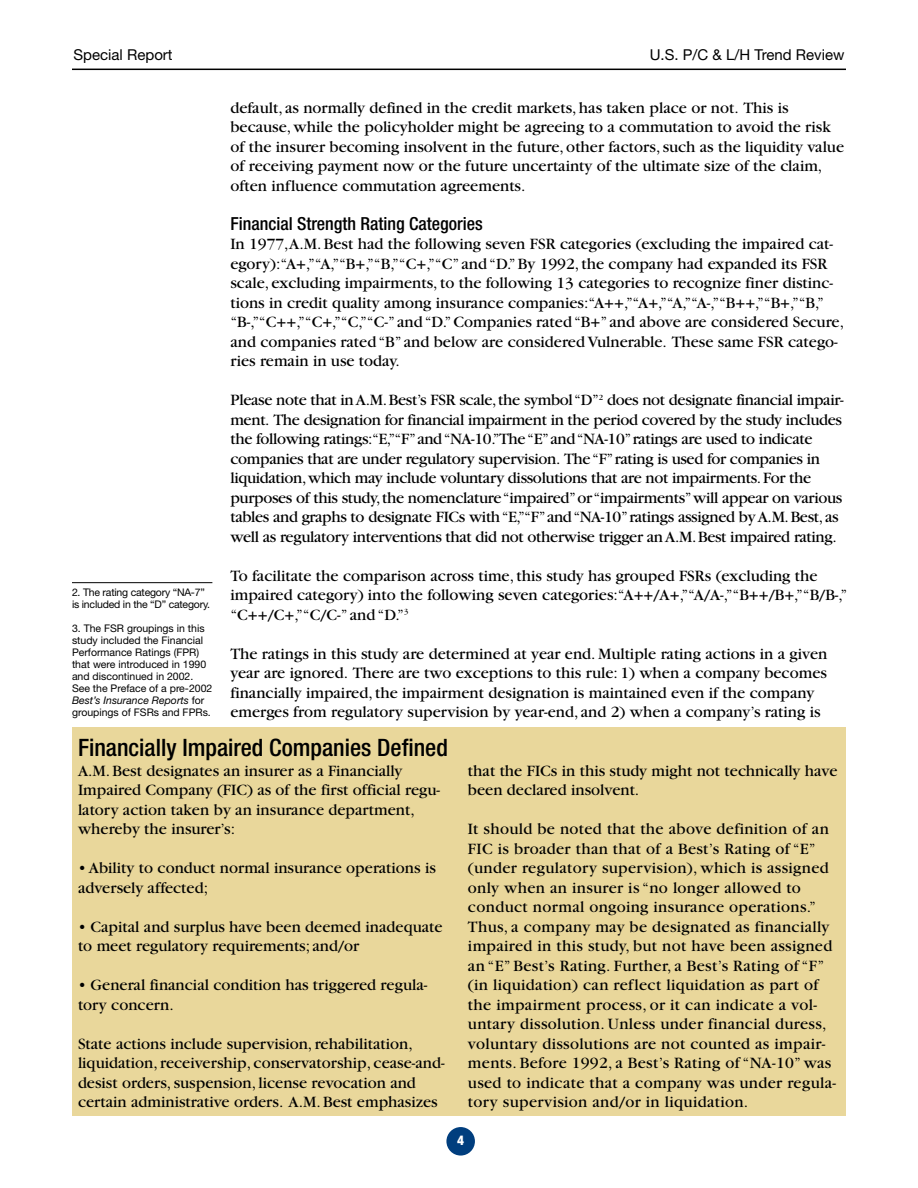
<style>
.page{position:relative;width:918px;height:1188px;background:#fff}
.page>*{position:absolute;margin:0;border:0;box-sizing:border-box;transform-origin:0 0}
.t1{font:500 condensed 24px "Helvetica Neue";color:#000}
.t2{font:500 condensed 18px "Helvetica Neue";color:#000}
.t3{font:16.5px/19.5px "Garamond";color:#000}
.t4{font:16.5px/19.5px "Garamond";letter-spacing:-.02em;color:#000}
.t5{font:16.5px/19.5px "Garamond";letter-spacing:.02em;color:#000}
.t6{font:15px "Helvetica Neue";color:#000}
.t7{font:800 condensed 13.5px "Helvetica Neue";color:#fff}
.t8{font:10.5px/12px "Helvetica Neue";color:#000}
.t9{font:10.5px/12px "Helvetica Neue";letter-spacing:-.02em;color:#000}
.s1{font-style:italic}
</style>
<div class="page">
<div style="left:446px;top:1127px;width:29px;height:29px;background:#003e7e;border-radius:50%"></div>
<hr style="left:72px;top:69px;width:774px;height:1px;background:#000">
<div style="left:72px;top:727px;width:774px;height:389px;background:#e9d79b"></div>
<hr style="left:72px;top:582px;width:140px;height:1px;background:#000">
<p class="t6" style="left:74px;top:46px;width:101px">Special Report</p>
<p class="t6" style="left:650px;top:46px;width:196px">U.S. P/C &amp; L/H Trend Review</p>
<p class="t3" style="left:230px;top:98px;width:615px">default, as normally defined in the credit markets, has taken place or not. This is because, while the policyholder might be agreeing to a commutation to avoid the risk of the insurer becoming insolvent in the future, other factors, such as the liquidity value of receiving payment now or the future uncertainty of the ultimate size of the claim, often influence commutation agreements.</p>
<p class="t2" style="left:230px;top:212px;width:254px">Financial Strength Rating Categories</p>
<p class="t3" style="left:230px;top:234px;width:615px">In 1977,A.M. Best had the following seven FSR categories (excluding the impaired cat&shy;egory):“A+,” “A,” “B+,” “B,” “C+,” “C” and “D.” By 1992, the company had expanded its FSR scale, excluding impairments, to the following 13 categories to recognize finer distinc&shy;tions in credit quality among insurance companies:“A++,” “A+,” “A,” “A-,” “B++,” “B+,” “B,” “B-,” “C++,” “C+,” “C,” “C-” and “D.” Companies rated “B+” and above are considered Secure, and companies rated “B” and below are considered Vulnerable. These same FSR catego&shy;ries remain in use today.</p>
<p class="t4" style="left:230px;top:390px;width:615px">Please note that in A.M. Best’s FSR scale, the symbol “D”<sup>2</sup> does not designate financial impair&shy;ment. The designation for financial impairment in the period covered by the study includes the following ratings:“E,”“F” and “NA-10.”The “E” and “NA-10” ratings are used to indicate companies that are under regulatory supervision. The “F” rating is used for companies in liquidation, which may include voluntary dissolutions that are not impairments. For the purposes of this study, the nomenclature “impaired” or “impairments” will appear on various tables and graphs to designate FICs with “E,”“F” and “NA-10” ratings assigned by A.M. Best, as well as regulatory interventions that did not otherwise trigger an A.M. Best impaired rating.</p>
<p class="t3" style="left:230px;top:566px;width:618px">To facilitate the comparison across time, this study has grouped FSRs (excluding the impaired category) into the following seven categories:“A++/A+,” “A/A-,” “B++/B+,” “B/B-,” “C++/C+,” “C/C-” and “D.”<sup>3</sup></p>
<p class="t3" style="left:230px;top:644px;width:599px">The ratings in this study are determined at year end. Multiple rating actions in a given year are ignored. There are two exceptions to this rule: 1) when a company becomes financially impaired, the impairment designation is maintained even if the company emerges from regulatory supervision by year-end, and 2) when a company’s rating is</p>
<h1 class="t1" style="left:78px;top:733px;width:371px">Financially Impaired Companies Defined</h1>
<p class="t3" style="left:78px;top:761px;width:364px">A.M. Best designates an insurer as a Financially Impaired Company (FIC) as of the first official regu&shy;latory action taken by an insurance department, whereby the insurer’s:</p>
<p class="t3" style="left:78px;top:858px;width:359px">• Ability to conduct normal insurance operations is adversely affected;</p>
<p class="t3" style="left:78px;top:917px;width:366px">• Capital and surplus have been deemed inadequate to meet regulatory requirements; and/or</p>
<p class="t3" style="left:78px;top:975px;width:351px">• General financial condition has triggered regula&shy;tory concern.</p>
<p class="t3" style="left:78px;top:1034px;width:368px">State actions include supervision, rehabilitation, liquidation, receivership, conservatorship, cease-and&shy;desist orders, suspension, license revocation and certain administrative orders. A.M. Best emphasizes</p>
<p class="t9" style="left:72px;top:586px;width:140px">2. The rating category “NA-7” is included in the “D” category.</p>
<p class="t8" style="left:72px;top:622px;width:142px">3. The FSR groupings in this study included the Financial<br>Performance Ratings (FPR) that were introduced in 1990 and discontinued in 2002.<br>See the Preface of a pre-2002<br><span class="s1">Best’s Insurance Reports</span> for groupings of FSRs and FPRs.</p>
<p class="t3" style="left:468px;top:761px;width:371px">that the FICs in this study might not technically have been declared insolvent.</p>
<p class="t5" style="left:468px;top:819px;width:370px">It should be noted that the above definition of an FIC is broader than that of a Best’s Rating of “E” (under regulatory supervision), which is assigned only when an insurer is “no longer allowed to conduct normal ongoing insurance operations.” Thus, a company may be designated as financially impaired in this study, but not have been assigned an “E” Best’s Rating. Further, a Best’s Rating of “F” (in liquidation) can reflect liquidation as part of the impairment process, or it can indicate a vol&shy;untary dissolution. Unless under financial duress, voluntary dissolutions are not counted as impair&shy;ments. Before 1992, a Best’s Rating of “NA-10” was used to indicate that a company was under regula&shy;tory supervision and/or in liquidation.</p>
<p class="t7" style="left:457px;top:1132px;width:9px">4</p>
</div>
